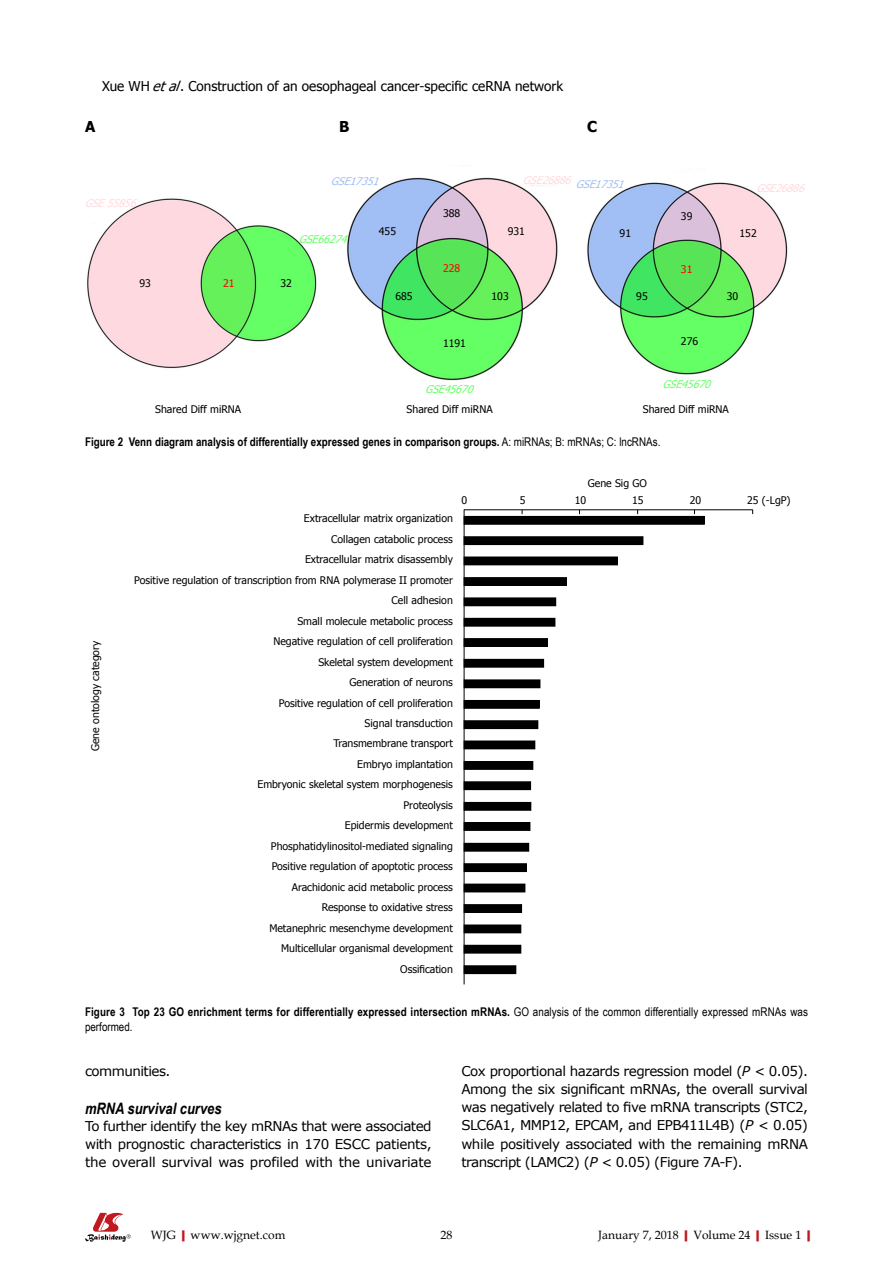
<style>
.page{position:relative;width:893px;height:1263px;background:#fff}
.page>*{position:absolute;margin:0;border:0;box-sizing:border-box;transform-origin:0 0}
.t1{font:italic 700 15.75px "Arial Narrow";color:#000}
.t2{font:700 15px "Tahoma";color:#000}
.t3{font:13.5px/18.3px "Verdana";letter-spacing:-.03em;color:#000;text-align:justify}
.t4{font:13.5px "Tahoma";color:#000}
.t5{font:700 12px/15px "Arial Narrow";color:#000}
.t6{font:12px "Book Antiqua";color:#000}
.t7{font:10.5px/20.5px "Tahoma";color:#000;text-align:center}
.t8{font:italic 10.5px "Tahoma";color:#ffd9e0}
.t9{font:italic 10.5px "Tahoma";color:#6f6}
.t10{font:italic 10.5px "Tahoma";color:#a2bff4}
.t11{font:10.5px "Tahoma";color:#f00}
.s1{font-style:italic}
.s2{font-style:italic;color:#6f6}
.s3{font-weight:400}
.s4{font-weight:700;color:#c01920}
</style>
<div class="page">
<svg style="left:85px;top:1213px;width:46px;height:29px"></svg>
<img style="left:87px;top:177px;width:701px;height:204px">
<hr style="left:464px;top:509px;width:289px;height:1px;background:#000">
<hr style="left:464px;top:510px;width:1px;height:474px;background:#000">
<div style="left:464px;top:516px;width:240px;height:8px;background:#000"></div>
<div style="left:464px;top:537px;width:179px;height:8px;background:#000"></div>
<div style="left:464px;top:536px;width:179px;height:9px;border:1px solid #000"></div>
<div style="left:464px;top:557px;width:153px;height:8px;background:#000"></div>
<div style="left:464px;top:578px;width:102px;height:7px;background:#000"></div>
<div style="left:464px;top:577px;width:103px;height:9px;border:1px solid #000"></div>
<div style="left:464px;top:598px;width:92px;height:8px;background:#000"></div>
<div style="left:464px;top:618px;width:91px;height:8px;background:#000"></div>
<div style="left:464px;top:639px;width:83px;height:7px;background:#000"></div>
<div style="left:464px;top:638px;width:84px;height:9px;border:1px solid #000"></div>
<div style="left:464px;top:659px;width:80px;height:8px;background:#000"></div>
<div style="left:464px;top:680px;width:76px;height:8px;background:#000"></div>
<div style="left:464px;top:700px;width:75px;height:8px;background:#000"></div>
<div style="left:464px;top:721px;width:74px;height:7px;background:#000"></div>
<div style="left:464px;top:720px;width:74px;height:9px;border:1px solid #000"></div>
<div style="left:464px;top:741px;width:71px;height:8px;background:#000"></div>
<div style="left:464px;top:761px;width:69px;height:8px;background:#000"></div>
<div style="left:464px;top:782px;width:67px;height:8px;background:#000"></div>
<div style="left:464px;top:781px;width:67px;height:9px;border:1px solid #000"></div>
<div style="left:464px;top:802px;width:67px;height:8px;background:#000"></div>
<div style="left:464px;top:822px;width:66px;height:8px;background:#000"></div>
<div style="left:464px;top:822px;width:66px;height:9px;border:1px solid #000"></div>
<div style="left:464px;top:843px;width:65px;height:8px;background:#000"></div>
<div style="left:464px;top:864px;width:62px;height:7px;background:#000"></div>
<div style="left:464px;top:863px;width:63px;height:9px;border:1px solid #000"></div>
<div style="left:464px;top:884px;width:61px;height:8px;background:#000"></div>
<div style="left:464px;top:905px;width:58px;height:7px;background:#000"></div>
<div style="left:464px;top:904px;width:58px;height:9px;border:1px solid #000"></div>
<div style="left:464px;top:925px;width:57px;height:8px;background:#000"></div>
<div style="left:464px;top:945px;width:57px;height:8px;background:#000"></div>
<div style="left:464px;top:966px;width:52px;height:7px;background:#000"></div>
<div style="left:464px;top:965px;width:52px;height:9px;border:1px solid #000"></div>
<p class="t4" style="left:102px;top:77px;width:463px">Xue WH <span class="s1">etal</span>. Construction of an oesophageal cancer-specific ceRNA network</p>
<p class="t2" style="left:85px;top:116px;width:12px">A</p>
<p class="t2" style="left:339px;top:116px;width:12px">B</p>
<p class="t2" style="left:587px;top:116px;width:12px">C</p>
<p class="t8" style="left:85px;top:196px;width:57px">GSE55856</p>
<p class="t10" style="left:331px;top:174px;width:54px">GSE17351</p>
<p class="t7" style="left:443px;top:202px;width:19px">388</p>
<p class="t8" style="left:523px;top:173px;width:54px">GSE26886</p>
<p class="t10" style="left:576px;top:178px;width:54px">GSE17351</p>
<p class="t7" style="left:681px;top:206px;width:13px">39</p>
<p class="t8" style="left:756px;top:181px;width:54px">GSE26886</p>
<p class="t9" style="left:299px;top:232px;width:54px">GSE66274</p>
<p class="t7" style="left:139px;top:272px;width:13px">93</p>
<p class="t11" style="left:223px;top:276px;width:13px">21</p>
<p class="t7" style="left:280px;top:272px;width:13px">32</p>
<p class="t7" style="left:155px;top:398px;width:88px">Shared Diff miRNA</p>
<p class="t7" style="left:379px;top:220px;width:19px">455</p>
<p class="t7" style="left:508px;top:220px;width:19px">931</p>
<p class="t11" style="left:443px;top:262px;width:19px">228</p>
<p class="t7" style="left:395px;top:285px;width:19px">685</p>
<p class="t7" style="left:492px;top:285px;width:19px">103</p>
<p class="t7" style="left:443px;top:333px;width:24px">1191</p>
<p class="t7" style="left:407px;top:379px;width:88px;line-height:19.5px"><span class="s2">GSE45670<br></span>Shared Diff miRNA</p>
<p class="t7" style="left:620px;top:223px;width:13px">91</p>
<p class="t7" style="left:740px;top:223px;width:19px">152</p>
<p class="t11" style="left:681px;top:262px;width:13px">31</p>
<p class="t7" style="left:636px;top:285px;width:13px">95</p>
<p class="t7" style="left:727px;top:285px;width:13px">30</p>
<p class="t7" style="left:681px;top:330px;width:19px">276</p>
<p class="t9" style="left:662px;top:377px;width:54px">GSE45670</p>
<p class="t7" style="left:643px;top:398px;width:88px">Shared Diff miRNA</p>
<p class="t5" style="left:85px;top:433px;width:577px">Figure 2 Venn diagram analysis of differentially expressed genes in comparison groups. <span class="s3">A: miRNAs; B: mRNAs; C: lncRNAs.</span></p>
<p class="t7" style="left:588px;top:473px;width:60px">Gene Sig GO</p>
<p class="t7" style="left:85px;top:751px;width:112px;rotate:-90deg">Gene ontology category</p>
<p class="t7" style="left:134px;top:508px;width:320px;text-align:right">Extracellular matrix organization<br>Collagen catabolic process<br>Extracellular matrix disassembly<br>Positive regulation of transcription from RNA polymerase II promoter<br>Cell adhesion<br>Small molecule metabolic process<br>Negative regulation of cell proliferation<br>Skeletal system development<br>Generation of neurons<br>Positive regulation of cell proliferation<br>Signal transduction<br>Transmembrane transport<br>Embryo implantation<br>Embryonic skeletal system morphogenesis<br>Proteolysis<br>Epidermis development<br>Phosphatidylinositol-mediated signaling<br>Positive regulation of apoptotic process<br>Arachidonic acid metabolic process<br>Response to oxidative stress<br>Metanephric mesenchyme development<br>Multicellular organismal development<br>Ossification</p>
<p class="t7" style="left:461px;top:490px;width:7px">0</p>
<p class="t7" style="left:520px;top:490px;width:7px">5</p>
<p class="t7" style="left:575px;top:490px;width:13px">10</p>
<p class="t7" style="left:632px;top:490px;width:13px">15</p>
<p class="t7" style="left:690px;top:490px;width:13px">20</p>
<p class="t7" style="left:747px;top:490px;width:45px">25 (-LgP)</p>
<p class="t5" style="left:85px;top:1004px;width:724px">Figure 3 Top 23 GO enrichment terms for differentially expressed intersection mRNAs. <span class="s3">GO analysis of the common differentially expressed mRNAs was performed.</span></p>
<p class="t3" style="left:85px;top:1061px;width:87px">communities.</p>
<p class="t1" style="left:85px;top:1097px;width:138px">mRNA survival curves</p>
<p class="t3" style="left:85px;top:1117px;width:348px">To further identify the key mRNAs that were associated with prognostic characteristics in 170 ESCC patients, the overall survival was profiled with the univariate</p>
<p class="t3" style="left:461px;top:1061px;width:348px">Cox proportional hazards regression model (<span class="s1">P &lt;</span> 0.05).<br>Among the six significant mRNAs, the overall survival was negatively related to five mRNA transcripts (STC2, SLC6A1, MMP12, EPCAM, and EPB411L4B) (<span class="s1">P &lt;</span> 0.05) while positively associated with the remaining mRNA transcript (LAMC2) (<span class="s1">P &lt;</span> 0.05) (Figure 7A-F).</p>
<p class="t6" style="left:151px;top:1226px;width:136px">WJG<span class="s4">|</span>www.wjgnet.com</p>
<p class="t6" style="left:440px;top:1226px;width:13px">28</p>
<p class="t6" style="left:598px;top:1226px;width:219px">January 7, 2018<span class="s4">|</span>Volume 24<span class="s4">|</span>Issue 1<span class="s4">|</span></p>
</div>
